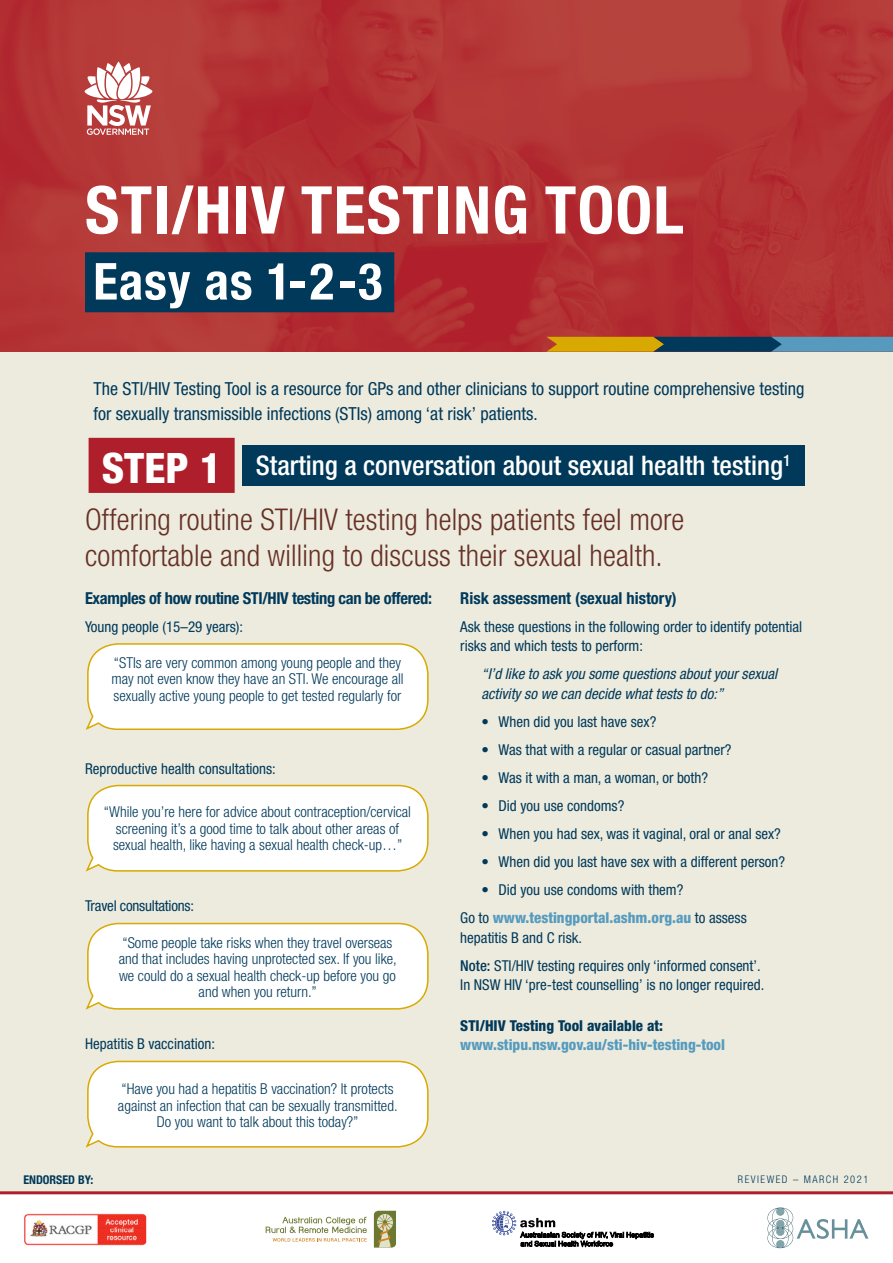
<style>
.page{position:relative;width:893px;height:1263px;background:#fff}
.page>*{position:absolute;margin:0;border:0;box-sizing:border-box;transform-origin:0 0}
.t1{font:700 condensed 66px "Helvetica Neue";letter-spacing:.02em;color:#fff}
.t2{font:700 condensed 51px "Helvetica Neue";letter-spacing:.02em;color:#fff}
.t3{font:300 condensed 30px/36px "Helvetica Neue";letter-spacing:.005em;color:#663025}
.t4{font:500 condensed 27px "Helvetica Neue";color:#fff}
.t5{font:condensed 18px/25.5px "Helvetica Neue";color:#00395a}
.t6{font:700 condensed 16.5px "Helvetica Neue";letter-spacing:-.02em;color:#00395a}
.t7{font:700 condensed 16.5px "Helvetica Neue";color:#00395a}
.t8{font:condensed 15px/28px "Helvetica Neue";color:#00395a}
.t9{font:300 condensed 15px/16.5px "Helvetica Neue";color:#00395a;text-align:center}
.t10{font:italic condensed 15px/19.5px "Helvetica Neue";color:#00395a}
.t11{font:800 condensed 15px "Helvetica Neue";color:#569bbe}
.t12{font:800 condensed 15px "Helvetica Neue";color:#00395a}
.t13{font:700 condensed 12px "Helvetica Neue";color:#00395a}
.t14{font:300 condensed 10.5px "Helvetica Neue";letter-spacing:.14em;color:#00395a}
.s1{font-weight:800;font-size:42px}
.s2{font-weight:800;color:#569bbe}
.s3{font-weight:500}
</style>
<div class="page">
<div style="left:0;top:352px;width:893px;height:841px;background:#edebde"></div>
<img style="left:0;top:0;width:893px;height:352px">
<div style="left:85px;top:252px;width:309px;height:60px;background:#00395a"></div>
<hr style="left:0;top:1191px;width:893px;height:3px;background:#af1e2b">
<svg style="left:546px;top:337px;width:347px;height:15px;background:#647a5e"></svg>
<svg style="left:85px;top:62px;width:67px;height:73px"></svg>
<div style="left:89px;top:438px;width:146px;height:55px;background:#af1e2b;border:3px solid #af1e2b"></div>
<div style="left:242px;top:445px;width:562px;height:41px;background:#00395a"></div>
<svg style="left:85px;top:643px;width:344px;height:87px;background:#fcfaf3"></svg>
<svg style="left:85px;top:784px;width:344px;height:88px;background:#fcfaf2"></svg>
<svg style="left:85px;top:922px;width:344px;height:88px;background:#fcfaf2"></svg>
<svg style="left:85px;top:1060px;width:344px;height:88px;background:#fcfaf3"></svg>
<img style="left:24px;top:1213px;width:123px;height:33px">
<svg style="left:265px;top:1217px;width:102px;height:24px"></svg>
<svg style="left:374px;top:1211px;width:22px;height:36px"></svg>
<svg style="left:767px;top:1207px;width:101px;height:41px"></svg>
<svg style="left:493px;top:1211px;width:161px;height:35px"></svg>
<h1 class="t1" style="left:85px;top:155px;width:600px">STI/HIV TESTING TOOL</h1>
<h2 class="t2" style="left:93px;top:239px;width:291px">Easy as 1-2-3</h2>
<p class="t5" style="left:93px;top:376px;width:712px">The STI/HIV Testing Tool is a resource for GPs and other clinicians to support routine comprehensive testing for sexually transmissible infections (STIs) among ‘at risk’ patients.</p>
<h3 class="t4" style="left:102px;top:449px;width:690px"><span class="s1">STEP 1</span> Starting a conversation about sexual health testing<sup>1</sup></h3>
<h3 class="t3" style="left:85px;top:501px;width:601px">Offering routine STI/HIV testing helps patients feel more comfortable and willing to discuss their sexual health.</h3>
<p class="t6" style="left:85px;top:588px;width:348px">Examples of how routine STI/HIV testing can be offered:</p>
<p class="t8" style="left:85px;top:612px;width:160px">Young people (15–29 years):</p>
<p class="t9" style="left:111px;top:654px;width:294px;text-align:left">“STIs are very common among young people and they may not even know they have an STI. We encourage all sexually active young people to get tested regularly for</p>
<p class="t8" style="left:85px;top:754px;width:192px">Reproductive health consultations:</p>
<p class="t9" style="left:104px;top:803px;width:309px">“While you’re here for advice about contraception/cervical screening it’s a good time to talk about other areas of sexual health, like having a sexual health check-up…”</p>
<p class="t8" style="left:85px;top:892px;width:111px">Travel consultations:</p>
<p class="t9" style="left:119px;top:934px;width:280px">“Some people take risks when they travel overseas and that includes having unprotected sex. If you like, we could do a sexual health check-up before you go and when you return.”</p>
<p class="t8" style="left:85px;top:1029px;width:131px">Hepatitis B vaccination:</p>
<p class="t9" style="left:118px;top:1081px;width:281px">“Have you had a hepatitis B vaccination? It protects against an infection that can be sexually transmitted.<br>Do you want to talk about this today?”</p>
<p class="t7" style="left:460px;top:588px;width:218px">Risk assessment (sexual history)</p>
<p class="t8" style="left:460px;top:617px;width:343px;line-height:19.5px">Ask these questions in the following order to identify potential risks and which tests to perform:</p>
<p class="t10" style="left:482px;top:664px;width:297px">“I’d like to ask you some questions about your sexual activity so we can decide what tests to do:”</p>
<p class="t8" style="left:482px;top:707px;width:176px">• When did you last have sex?</p>
<p class="t8" style="left:482px;top:735px;width:252px">• Was that with a regular or casual partner?</p>
<p class="t8" style="left:482px;top:763px;width:228px">• Was it with a man, a woman, or both?</p>
<p class="t8" style="left:482px;top:791px;width:144px">• Did you use condoms?</p>
<p class="t8" style="left:482px;top:819px;width:301px">• When you had sex, was it vaginal, oral or anal sex?</p>
<p class="t8" style="left:482px;top:847px;width:305px">• When did you last have sex with a different person?</p>
<p class="t8" style="left:460px;top:875px;width:288px;text-indent:21px">• Did you use condoms with them?<br>Go to <span class="s2">www.testingportal.ashm.org.au</span> to assess</p>
<p class="t8" style="left:460px;top:923px;width:302px">hepatitis B and C risk.<br><span class="s3">Note:</span> STI/HIV testing requires only ‘informed consent’.</p>
<p class="t8" style="left:460px;top:970px;width:305px">In NSW HIV ‘pre-test counselling’ is no longer required.</p>
<p class="t12" style="left:460px;top:1016px;width:204px">STI/HIV Testing Tool available at:</p>
<p class="t11" style="left:460px;top:1036px;width:266px">www.stipu.nsw.gov.au/sti-hiv-testing-tool</p>
<p class="t13" style="left:23px;top:1169px;width:72px">ENDORSED BY:</p>
<p class="t14" style="left:738px;top:1173px;width:132px">REVIEWED – MARCH 2021</p>
</div>
